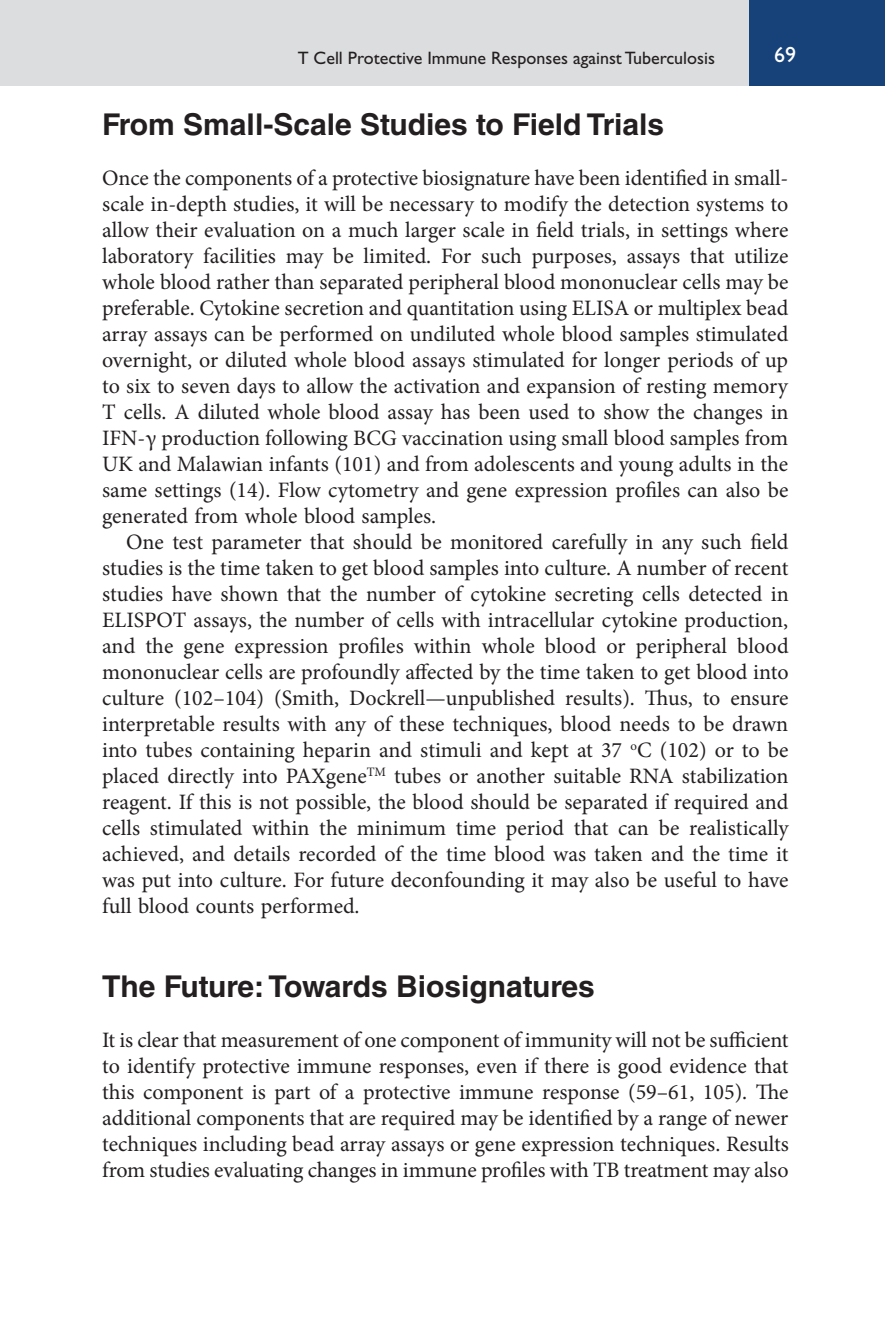
<style>
.page{position:relative;width:885px;height:1327px;background:#fff}
.page>*{position:absolute;margin:0;border:0;box-sizing:border-box;transform-origin:0 0}
.t1{font:700 30px "Helvetica LT Std";color:#231f20}
.t2{font:22px/26px "Minion Pro";letter-spacing:-.005em;color:#231f20;text-align:justify}
.t3{font:22px "Gill Sans Std";color:#fff}
.t4{font:18px "Gill Sans Std";color:#231f20}
</style>
<div class="page">
<div style="left:0;top:0;width:750px;height:86px;background:#dcdddf"></div>
<div style="left:748px;top:0;width:136px;height:86px;background:#164179"></div>
<p class="t4" style="left:298px;top:52px;width:418px">T Cell Protective Immune Responses against Tuberculosis</p>
<p class="t3" style="left:774px;top:47px;width:23px">69</p>
<h1 class="t1" style="left:102px;top:112px;width:563px">From Small-Scale Studies to Field Trials</h1>
<p class="t2" style="left:102px;top:167px;width:688px">Once the components of a protective biosignature have been identified in small&shy;scale in-depth studies, it will be necessary to modify the detection systems to allow their evaluation on a much larger scale in field trials, in settings where laboratory facilities may be limited. For such purposes, assays that utilize whole blood rather than separated peripheral blood mononuclear cells may be preferable. Cytokine secretion and quantitation using ELISA or multiplex bead array assays can be performed on undiluted whole blood samples stimulated overnight, or diluted whole blood assays stimulated for longer periods of up to six to seven days to allow the activation and expansion of resting memory T cells. A diluted whole blood assay has been used to show the changes in IFN-γ production following BCG vaccination using small blood samples from UK and Malawian infants (101) and from adolescents and young adults in the same settings (14). Flow cytometry and gene expression profiles can also be generated from whole blood samples.</p>
<p class="t2" style="left:102px;top:531px;width:688px;text-indent:24px">One test parameter that should be monitored carefully in any such field studies is the time taken to get blood samples into culture. A number of recent studies have shown that the number of cytokine secreting cells detected in ELISPOT assays, the number of cells with intracellular cytokine production, and the gene expression profiles within whole blood or peripheral blood mononuclear cells are profoundly affected by the time taken to get blood into culture (102–104) (Smith, Dockrell—unpublished results). Thus, to ensure interpretable results with any of these techniques, blood needs to be drawn into tubes containing heparin and stimuli and kept at 37 <sup>o</sup>C (102) or to be placed directly into PAXgene<sup>TM</sup> tubes or another suitable RNA stabilization reagent. If this is not possible, the blood should be separated if required and cells stimulated within the minimum time period that can be realistically achieved, and details recorded of the time blood was taken and the time it was put into culture. For future deconfounding it may also be useful to have full blood counts performed.</p>
<h1 class="t1" style="left:102px;top:974px;width:494px">The Future: Towards Biosignatures</h1>
<p class="t2" style="left:102px;top:1029px;width:688px">It is clear that measurement of one component of immunity will not be sufficient to identify protective immune responses, even if there is good evidence that this component is part of a protective immune response (59–61, 105). The additional components that are required may be identified by a range of newer techniques including bead array assays or gene expression techniques. Results from studies evaluating changes in immune profiles with TB treatment may also</p>
</div>
